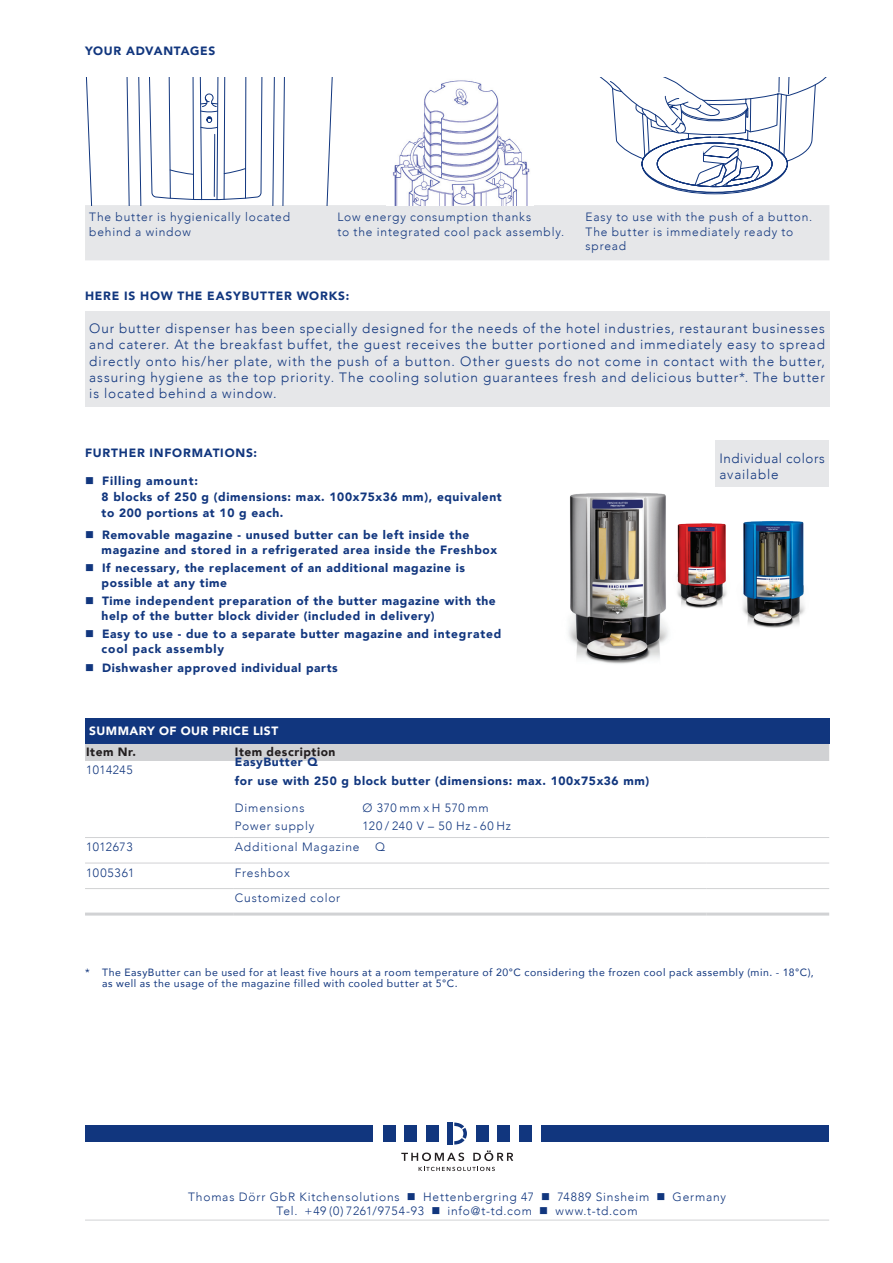
<style>
.page{position:relative;width:893px;height:1263px;background:#fff}
.page>*{position:absolute;margin:0;border:0;box-sizing:border-box;transform-origin:0 0}
.t1{font:300 13.5px/16.2px "Avenir";letter-spacing:.06em;color:#11367e;text-align:justify}
.t2{font:900 12px/14.4px "Avenir";letter-spacing:.05em;color:#11367e}
.t3{font:300 12px/14.4px "Avenir";letter-spacing:.07em;color:#11367e}
.t4{font:900 12px "Avenir";letter-spacing:.045em;color:#231f20}
.t5{font:900 12px "Avenir";letter-spacing:.04em;color:#fff}
.t6{font:300 12px "Avenir";letter-spacing:.045em;color:#11367e}
.t7{font:300 12px "Avenir";letter-spacing:.04em;color:#11367e}
.t8{font:10.5px/10.5px "Avenir";letter-spacing:.05em;color:#11367e}
</style>
<div class="page">
<div style="left:85px;top:1125px;width:287px;height:17px;background:#11367e"></div>
<hr style="left:85px;top:1220px;width:744px;height:1px;background:#d1d2d4">
<div style="left:542px;top:1125px;width:287px;height:17px;background:#11367e"></div>
<svg style="left:85px;top:78px;width:745px;height:182px"></svg>
<div style="left:85px;top:718px;width:744px;height:26px;background:#11367e"></div>
<div style="left:85px;top:744px;width:744px;height:17px;background:#d1d2d4"></div>
<hr style="left:85px;top:837px;width:149px;height:1px;background:#d1d2d4">
<hr style="left:234px;top:837px;width:473px;height:1px;background:#d1d2d4">
<hr style="left:707px;top:837px;width:122px;height:1px;background:#d1d2d4">
<hr style="left:85px;top:863px;width:149px;height:1px;background:#d1d2d4">
<hr style="left:234px;top:863px;width:473px;height:1px;background:#d1d2d4">
<hr style="left:707px;top:863px;width:122px;height:1px;background:#d1d2d4">
<hr style="left:85px;top:888px;width:149px;height:1px;background:#d1d2d4">
<hr style="left:234px;top:888px;width:473px;height:1px;background:#d1d2d4">
<hr style="left:707px;top:888px;width:122px;height:1px;background:#d1d2d4">
<hr style="left:85px;top:912px;width:149px;height:3px;background:#d1d2d4">
<hr style="left:234px;top:912px;width:473px;height:3px;background:#d1d2d4">
<hr style="left:707px;top:912px;width:122px;height:3px;background:#d1d2d4">
<div style="left:85px;top:311px;width:744px;height:96px;background:#e6e7e9"></div>
<div style="left:715px;top:441px;width:114px;height:46px;background:#e6e7e9"></div>
<img style="left:683px;top:523px;width:44px;height:86px">
<img style="left:742px;top:521px;width:63px;height:107px">
<img style="left:568px;top:492px;width:115px;height:172px">
<svg style="left:419px;top:1167px;width:76px;height:4px"></svg>
<svg style="left:401px;top:1152px;width:63px;height:9px"></svg>
<svg style="left:473px;top:1150px;width:40px;height:11px"></svg>
<div style="left:383px;top:1125px;width:13px;height:17px;background:#11367e"></div>
<div style="left:405px;top:1125px;width:12px;height:17px;background:#11367e"></div>
<div style="left:426px;top:1125px;width:13px;height:17px;background:#11367e"></div>
<div style="left:476px;top:1125px;width:12px;height:17px;background:#11367e"></div>
<div style="left:497px;top:1125px;width:13px;height:17px;background:#11367e"></div>
<div style="left:519px;top:1125px;width:12px;height:17px;background:#11367e"></div>
<div style="left:448px;top:1122px;width:5px;height:23px;background:#11367e"></div>
<svg style="left:454px;top:1122px;width:13px;height:22px"></svg>
<p class="t2" style="left:85px;top:43px;width:132px">YOUR ADVANTAGES</p>
<p class="t3" style="left:89px;top:210px;width:202px">The butter is hygienically located behind a window</p>
<p class="t3" style="left:337px;top:210px;width:228px">Low energy consumption thanks<br>to the integrated cool pack assembly.</p>
<p class="t3" style="left:585px;top:210px;width:228px">Easy to use with the push of a button.<br>The butter is immediately ready to spread</p>
<p class="t2" style="left:85px;top:288px;width:266px">HERE IS HOW THE EASYBUTTER WORKS:</p>
<p class="t1" style="left:89px;top:320px;width:737px">Our butter dispenser has been specially designed for the needs of the hotel industries, restaurant businesses and caterer. At the breakfast buffet, the guest receives the butter portioned and immediately easy to spread directly onto his/her plate, with the push of a button. Other guests do not come in contact with the butter, assuring hygiene as the top priority. The cooling solution guarantees fresh and delicious butter*. The butter is located behind a window.</p>
<p class="t2" style="left:85px;top:445px;width:174px">FURTHER INFORMATIONS:</p>
<p class="t2" style="left:102px;top:472px;width:402px;line-height:16.2px">Filling amount:<br>8 blocks of 250 g (dimensions: max. 100x75x36 mm), equivalent to 200 portions at 10 g each.</p>
<p class="t2" style="left:102px;top:528px;width:397px">Removable magazine - unused butter can be left inside the magazine and stored in a refrigerated area inside the Freshbox</p>
<p class="t2" style="left:102px;top:561px;width:365px">If necessary, the replacement of an additional magazine is possible at any time</p>
<p class="t2" style="left:102px;top:594px;width:396px">Time independent preparation of the butter magazine with the help of the butter block divider (included in delivery)</p>
<p class="t2" style="left:102px;top:627px;width:401px">Easy to use - due to a separate butter magazine and integrated cool pack assembly</p>
<p class="t2" style="left:102px;top:660px;width:237px">Dishwasher approved individual parts</p>
<p class="t5" style="left:89px;top:720px;width:191px">SUMMARY OF OUR PRICE LIST</p>
<p class="t4" style="left:86px;top:741px;width:52px">Item Nr.</p>
<p class="t4" style="left:235px;top:741px;width:102px">Item description</p>
<p class="t6" style="left:86px;top:763px;width:48px">1014245</p>
<p class="t2" style="left:235px;top:752px;width:416px;line-height:18.6px">EasyButter Q<br>for use with 250 g block butter (dimensions: max. 100x75x36 mm)</p>
<p class="t3" style="left:235px;top:800px;width:71px">Dimensions</p>
<p class="t3" style="left:362px;top:800px;width:128px">Ø 370 mm x H 570 mm</p>
<p class="t3" style="left:235px;top:819px;width:81px">Power supply</p>
<p class="t3" style="left:362px;top:819px;width:150px">120 / 240 V – 50 Hz - 60 Hz</p>
<p class="t7" style="left:86px;top:840px;width:48px">1012673</p>
<p class="t3" style="left:235px;top:840px;width:126px">Additional Magazine</p>
<p class="t3" style="left:375px;top:840px;width:12px">Q</p>
<p class="t3" style="left:86px;top:865px;width:50px">1005361</p>
<p class="t3" style="left:235px;top:860px;width:107px;line-height:25.5px">Freshbox<br>Customized color</p>
<p class="t1" style="left:719px;top:450px;width:107px">Individual colors available</p>
<p class="t8" style="left:102px;top:967px;width:713px;text-indent:-17px">* The EasyButter can be used for at least five hours at a room temperature of 20°C considering the frozen cool pack assembly (min. - 18°C), as well as the usage of the magazine filled with cooled butter at 5°C.</p>
<p class="t3" style="left:188px;top:1189px;width:539px;text-align:center">Thomas Dörr GbR Kitchensolutions ■ Hettenbergring 47 ■ 74889 Sinsheim ■ Germany<br>Tel. +49 (0) 7261/9754-93 ■ info@t-td.com ■ www.t-td.com</p>
</div>
